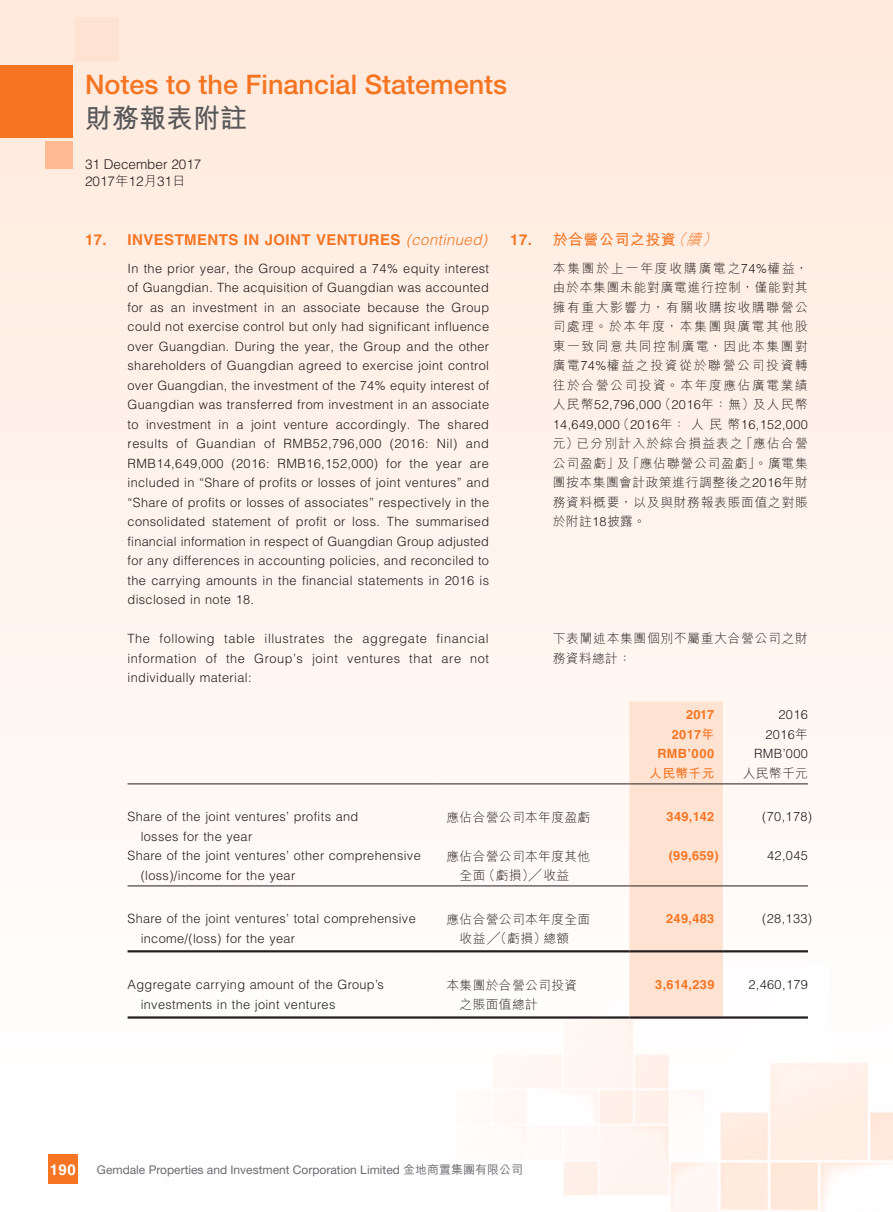
<style>
.page{position:relative;width:893px;height:1212px;background:#fff}
.page>*{position:absolute;margin:0;border:0;box-sizing:border-box;transform-origin:0 0}
.t1{font:500 27px "Helvetica Neue LT Std";color:#f57523}
.t2{font:700 27px "M Hei HK";color:#57585a}
.t3{font:700 15px "Helvetica LT Std";letter-spacing:.03em;color:#f57523}
.t4{font:700 15px "M Hei HK";letter-spacing:.03em;color:#f57523}
.t5{font:700 15px "Helvetica LT Std";color:#fff}
.t6{font:300 13.5px/17.1px "Helvetica LT Std";color:#231f20}
.t7{font:300 12.75px/19.5px "Helvetica LT Std";letter-spacing:.03em;color:#231f20}
.t8{font:300 12.75px/19.5px "M Hei HK";letter-spacing:.055em;color:#231f20;text-align:justify}
.t9{font:300 12.75px/19.5px "M Hei HK";letter-spacing:.03em;color:#231f20}
.t10{font:700 12.75px "Helvetica LT Std";letter-spacing:.03em;color:#f57523}
.t11{font:700 12.75px "M Hei HK";letter-spacing:.03em;color:#f57523}
.t12{font:12px "Helvetica Neue LT Std";color:#6c6d70}
.s1{font-family:"M Hei HK"}
.s2{font-weight:300;font-style:italic}
.s3{font-family:"Helvetica LT Std"}
.s4{font-family:"M Hei HK";font-weight:500}
</style>
<div class="page">
<div style="left:0;top:0;width:893px;height:1212px;background:linear-gradient(to bottom,#ffeadd,#feffff)"></div>
<img style="left:313px;top:963px;width:515px;height:249px">
<img style="left:670px;top:984px;width:223px;height:228px">
<div style="left:48px;top:1154px;width:30px;height:30px;background:#f57523"></div>
<div style="left:0;top:65px;width:72px;height:73px;background:#f57523"></div>
<div style="left:45px;top:141px;width:27px;height:28px;background:#ffba91"></div>
<div style="left:75px;top:17px;width:44px;height:45px;background:#ffe3d2"></div>
<div style="left:629px;top:702px;width:94px;height:314px;background:#ffe3d2"></div>
<hr style="left:128px;top:783px;width:310px;height:1px;background:#231f20">
<hr style="left:438px;top:783px;width:191px;height:1px;background:#231f20">
<hr style="left:629px;top:783px;width:94px;height:1px;background:#231f20">
<hr style="left:723px;top:783px;width:85px;height:1px;background:#231f20">
<hr style="left:128px;top:885px;width:310px;height:1px;background:#231f20">
<hr style="left:438px;top:885px;width:191px;height:1px;background:#231f20">
<hr style="left:629px;top:885px;width:94px;height:1px;background:#231f20">
<hr style="left:723px;top:885px;width:85px;height:1px;background:#231f20">
<hr style="left:128px;top:950px;width:310px;height:2px;background:#231f20">
<hr style="left:438px;top:950px;width:191px;height:2px;background:#231f20">
<hr style="left:629px;top:950px;width:94px;height:2px;background:#231f20">
<hr style="left:723px;top:950px;width:85px;height:2px;background:#231f20">
<hr style="left:128px;top:1016px;width:310px;height:2px;background:#231f20">
<hr style="left:438px;top:1016px;width:191px;height:2px;background:#231f20">
<hr style="left:629px;top:1016px;width:94px;height:2px;background:#231f20">
<hr style="left:723px;top:1016px;width:85px;height:2px;background:#231f20">
<h1 class="t1" style="left:85px;top:69px;width:424px">Notes to the Financial Statements</h1>
<h1 class="t2" style="left:85px;top:99px;width:163px">財務報表附註</h1>
<p class="t6" style="left:85px;top:155px;width:118px">31 December 2017<br>2017<span class="s1">年</span>12<span class="s1">月</span>31<span class="s1">日</span></p>
<p class="t3" style="left:85px;top:230px;width:403px">17. INVESTMENTS IN JOINT VENTURES <span class="s2">(continued)</span></p>
<p class="t7" style="left:128px;top:258px;width:363px;text-align:justify">In the prior year, the Group acquired a 74% equity interest of Guangdian. The acquisition of Guangdian was accounted for as an investment in an associate because the Group could not exercise control but only had significant influence over Guangdian. During the year, the Group and the other shareholders of Guangdian agreed to exercise joint control over Guangdian, the investment of the 74% equity interest of Guangdian was transferred from investment in an associate to investment in a joint venture accordingly. The shared results of Guandian of RMB52,796,000 (2016: Nil) and RMB14,649,000 (2016: RMB16,152,000) for the year are included in “Share of profits or losses of joint ventures” and “Share of profits or losses of associates” respectively in the consolidated statement of profit or loss. The summarised financial information in respect of Guangdian Group adjusted for any differences in accounting policies, and reconciled to the carrying amounts in the financial statements in 2016 is disclosed in note 18.</p>
<p class="t7" style="left:128px;top:629px;width:363px;text-align:justify">The following table illustrates the aggregate financial information of the Group’s joint ventures that are not individually material:</p>
<p class="t4" style="left:510px;top:228px;width:213px"><span class="s3">17.</span> 於合營公司之投資<span class="s2">（續）</span></p>
<p class="t8" style="left:553px;top:258px;width:257px">本集團於上一年度收購廣電之<span class="s3">74%</span>權益，由於本集團未能對廣電進行控制，僅能對其擁有重大影響力，有關收購按收購聯營公司處理。於本年度，本集團與廣電其他股東一致同意共同控制廣電，因此本集團對廣電<span class="s3">74%</span>權益之投資從於聯營公司投資轉往於合營公司投資。本年度應佔廣電業績</p>
<p class="t7" style="left:553px;top:395px;width:257px"><span class="s1">人民幣</span>52,796,000<span class="s1">（</span>2016<span class="s1">年：無）及人民幣<br></span>14,649,000<span class="s1">（</span>2016<span class="s1">年：人民幣</span>16,152,000</p>
<p class="t8" style="left:553px;top:433px;width:257px">元）已分別計入於綜合損益表之「應佔合營公司盈虧」及「應佔聯營公司盈虧」。廣電集團按本集團會計政策進行調整後之<span class="s3">2016</span>年財務資料概要，以及與財務報表賬面值之對賬於附註<span class="s3">18</span>披露。</p>
<p class="t8" style="left:553px;top:628px;width:257px">下表闡述本集團個別不屬重大合營公司之財務資料總計：</p>
<p class="t10" style="left:686px;top:707px;width:30px">2017</p>
<p class="t7" style="left:778px;top:705px;width:31px">2016</p>
<p class="t10" style="left:672px;top:727px;width:44px">2017<span class="s1">年</span></p>
<p class="t7" style="left:765px;top:725px;width:44px">2016<span class="s1">年</span></p>
<p class="t10" style="left:657px;top:746px;width:58px">RMB’000</p>
<p class="t7" style="left:754px;top:744px;width:55px">RMB’000</p>
<p class="t11" style="left:649px;top:764px;width:67px">人民幣千元</p>
<p class="t8" style="left:743px;top:763px;width:67px">人民幣千元</p>
<p class="t7" style="left:141px;top:807px;width:219px;text-indent:-13px">Share of the joint ventures’ profits and losses for the year</p>
<p class="t9" style="left:446px;top:807px;width:145px">應佔合營公司本年度盈虧</p>
<p class="t10" style="left:667px;top:809px;width:49px">349,142</p>
<p class="t7" style="left:762px;top:807px;width:51px">(70,178)</p>
<p class="t7" style="left:141px;top:846px;width:282px;text-indent:-13px">Share of the joint ventures’ other comprehensive (loss)/income for the year</p>
<p class="t9" style="left:460px;top:846px;width:132px;text-indent:-13px">應佔合營公司本年度其他全面（虧損）╱收益</p>
<p class="t10" style="left:669px;top:848px;width:51px">(99,659)</p>
<p class="t7" style="left:767px;top:846px;width:42px">42,045</p>
<p class="t7" style="left:141px;top:909px;width:277px;text-indent:-13px">Share of the joint ventures’ total comprehensive income/(loss) for the year</p>
<p class="t9" style="left:460px;top:909px;width:132px;text-indent:-13px">應佔合營公司本年度全面收益╱（虧損）總額</p>
<p class="t10" style="left:666px;top:911px;width:50px">249,483</p>
<p class="t7" style="left:762px;top:909px;width:51px">(28,133)</p>
<p class="t7" style="left:141px;top:975px;width:245px;text-indent:-13px">Aggregate carrying amount of the Group’s investments in the joint ventures</p>
<p class="t9" style="left:460px;top:975px;width:119px;text-indent:-13px">本集團於合營公司投資之賬面值總計</p>
<p class="t10" style="left:655px;top:977px;width:61px">3,614,239</p>
<p class="t7" style="left:748px;top:975px;width:61px">2,460,179</p>
<p class="t5" style="left:50px;top:1160px;width:27px">190</p>
<p class="t12" style="left:97px;top:1162px;width:428px">Gemdale Properties and Investment Corporation Limited <span class="s4">金地商置集團有限公司</span></p>
</div>
